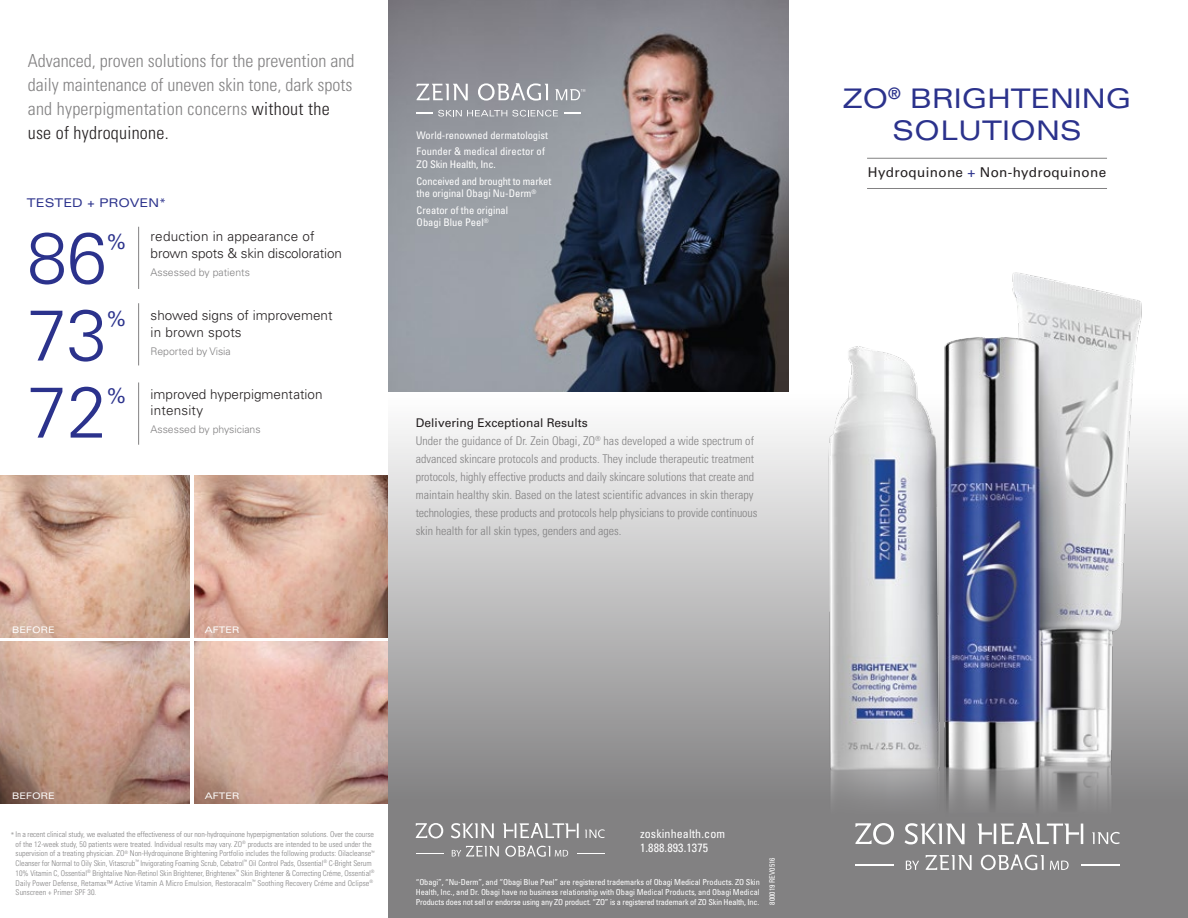
<style>
.page{position:relative;width:1188px;height:918px;background:#fff}
.page>*{position:absolute;margin:0;border:0;box-sizing:border-box;transform-origin:0 0}
.t1{font:300 72px "Univers";color:#2b328c}
.t2{font:expanded 27px/32.4px "Univers";letter-spacing:-.01em;color:#2b328c;text-align:center}
.t3{font:21px "Univers";color:#2b328c}
.t4{font:300 condensed 18px/24px "Univers";color:#828182}
.t5{font:300 13.5px/16.5px "Univers";color:#231f20}
.t6{font:13.5px "Univers";letter-spacing:.025em;color:#231f20}
.t7{font:300 condensed 12px/18px "Univers";color:#828182}
.t8{font:condensed 12px/14.4px "Univers";letter-spacing:.01em;color:#fff}
.t9{font:expanded 12px "Univers";color:#2b328c}
.t10{font:condensed 10.5px/16.5px "Univers";color:#fff}
.t11{font:300 10.5px "Univers";color:#828182}
.t12{font:expanded 9px "Univers";color:#fff}
.t13{font:condensed 8.25px/9.9px "Univers";letter-spacing:-.02em;color:#fff;text-align:justify}
.t14{font:300 condensed 7.8px/9.8px "Univers";letter-spacing:-.005em;color:#828182}
.t15{font:condensed 7.5px "Univers";color:#fff}
.s1{color:#231f20}
.s2{font-weight:400;font-stretch:normal;color:#231f20}
.s3{color:#2b328c}
</style>
<div class="page">
<img style="left:0;top:475px;width:190px;height:162px">
<img style="left:195px;top:475px;width:194px;height:162px">
<img style="left:0;top:642px;width:190px;height:162px">
<img style="left:194px;top:642px;width:195px;height:162px">
<svg style="left:389px;top:391px;width:799px;height:527px;background:#afafaf"></svg>
<hr style="left:867px;top:158px;width:240px;height:1px;background:#828182">
<hr style="left:867px;top:188px;width:240px;height:1px;background:#828182">
<img style="left:807px;top:272px;width:352px;height:595px">
<svg style="left:452px;top:846px;width:47px;height:11px"></svg>
<svg style="left:505px;top:846px;width:63px;height:11px"></svg>
<svg style="left:451px;top:823px;width:43px;height:15px"></svg>
<svg style="left:503px;top:823px;width:76px;height:15px"></svg>
<svg style="left:416px;top:823px;width:27px;height:15px"></svg>
<svg style="left:585px;top:829px;width:20px;height:9px"></svg>
<svg style="left:416px;top:853px;width:27px;height:1px"></svg>
<svg style="left:577px;top:853px;width:28px;height:1px"></svg>
<img style="left:389px;top:0;width:399px;height:391px">
<svg style="left:417px;top:84px;width:51px;height:16px"></svg>
<svg style="left:478px;top:83px;width:70px;height:18px"></svg>
<svg style="left:555px;top:89px;width:30px;height:11px"></svg>
<svg style="left:564px;top:113px;width:16px;height:1px"></svg>
<svg style="left:417px;top:110px;width:141px;height:7px"></svg>
<hr style="left:138px;top:227px;width:1px;height:62px;background:#828182">
<hr style="left:138px;top:303px;width:1px;height:62px;background:#828182">
<hr style="left:138px;top:382px;width:1px;height:63px;background:#828182">
<svg style="left:926px;top:855px;width:46px;height:15px"></svg>
<svg style="left:981px;top:855px;width:63px;height:15px"></svg>
<svg style="left:906px;top:861px;width:13px;height:9px"></svg>
<svg style="left:1050px;top:861px;width:19px;height:9px"></svg>
<svg style="left:905px;top:823px;width:60px;height:21px"></svg>
<svg style="left:977px;top:823px;width:106px;height:21px"></svg>
<svg style="left:855px;top:823px;width:39px;height:22px"></svg>
<svg style="left:1092px;top:832px;width:28px;height:12px"></svg>
<hr style="left:855px;top:865px;width:39px;height:1px;background:#fff">
<hr style="left:1081px;top:865px;width:39px;height:1px;background:#fff">
<h3 class="t4" style="left:28px;top:48px;width:328px">Advanced, proven solutions for the prevention and daily maintenance of uneven skin tone, dark spots and hyperpigmentation concerns <span class="s1">without the use of hydroquinone.</span></h3>
<h3 class="t9" style="left:27px;top:196px;width:141px">TESTED + PROVEN*</h3>
<h1 class="t1" style="left:27px;top:215px;width:82px">86</h1>
<h3 class="t3" style="left:107px;top:229px;width:20px">%</h3>
<h3 class="t5" style="left:151px;top:228px;width:193px">reduction in appearance of brown spots &amp; skin discoloration</h3>
<h3 class="t11" style="left:151px;top:266px;width:101px">Assessed by patients</h3>
<h1 class="t1" style="left:27px;top:292px;width:82px">73</h1>
<h3 class="t3" style="left:107px;top:306px;width:20px">%</h3>
<h3 class="t5" style="left:151px;top:307px;width:183px">showed signs of improvement in brown spots</h3>
<h3 class="t11" style="left:151px;top:345px;width:82px">Reported by Visia</h3>
<h1 class="t1" style="left:27px;top:369px;width:82px">72</h1>
<h3 class="t3" style="left:107px;top:383px;width:20px">%</h3>
<h3 class="t5" style="left:151px;top:386px;width:174px">improved hyperpigmentation intensity</h3>
<h3 class="t11" style="left:151px;top:423px;width:112px">Assessed by physicians</h3>
<p class="t12" style="left:12px;top:624px;width:44px">BEFORE</p>
<p class="t12" style="left:205px;top:624px;width:36px">AFTER</p>
<h3 class="t10" style="left:417px;top:127px;width:133px">World-renowned dermatologist<br>Founder &amp; medical director of</h3>
<h3 class="t10" style="left:417px;top:156px;width:136px">ZO Skin Health, Inc.<br>Conceived and brought to market</h3>
<h3 class="t10" style="left:417px;top:185px;width:121px">the original Obagi Nu-Derm<sup>®<br></sup>Creator of the original</h3>
<h3 class="t10" style="left:417px;top:214px;width:73px">Obagi Blue Peel<sup>®</sup></h3>
<p class="t7" style="left:416px;top:414px;width:343px"><span class="s2">Delivering Exceptional Results<br></span>Under the guidance of Dr. Zein Obagi, ZO<sup>®</sup> has developed a wide spectrum of advanced skincare protocols and products. They include therapeutic treatment protocols, highly effective products and daily skincare solutions that create and maintain healthy skin. Based on the latest scientific advances in skin therapy technologies, these products and protocols help physicians to provide continuous skin health for all skin types, genders and ages.</p>
<p class="t12" style="left:12px;top:790px;width:44px">BEFORE</p>
<p class="t12" style="left:205px;top:790px;width:36px">AFTER</p>
<p class="t14" style="left:16px;top:829px;width:360px">In a recent clinical study, we evaluated the effectiveness of our non-hydroquinone hyperpigmentation solutions. Over the course of the 12-week study, 50 patients were treated. Individual results may vary. ZO<sup>®</sup> products are intended to be used under the supervision of a treating physician. ZO<sup>®</sup> Non-Hydroquinone Brightening Portfolio includes the following products: Oilacleanse<sup>™ </sup>Cleanser for Normal to Oily Skin, Vitascrub<sup>™</sup> Invigorating Foaming Scrub, Cebatrol<sup>™</sup> Oil Control Pads, Ossential<sup>®</sup> C-Bright Serum 10% Vitamin C, Ossential<sup>®</sup> Brightalive Non-Retinol Skin Brightener, Brightenex<sup>™</sup> Skin Brightener &amp; Correcting Créme, Ossential<sup>® </sup>Daily Power Defense, Retamax™ Active Vitamin A Micro Emulsion, Restoracalm<sup>™</sup> Soothing Recovery Créme and Oclipse<sup>® </sup>Sunscreen + Primer SPF 30.</p>
<p class="t14" style="left:11px;top:830px;width:5px">*</p>
<h3 class="t8" style="left:640px;top:826px;width:87px">zoskinhealth.com<br>1.888.893.1375</h3>
<p class="t13" style="left:416px;top:877px;width:346px">“Obagi”, “Nu-Derm”, and “Obagi Blue Peel” are registered trademarks of Obagi Medical Products. ZO Skin Health, Inc., and Dr. Obagi have no business relationship with Obagi Medical Products, and Obagi Medical Products does not sell or endorse using any ZO product. “ZO” is a registered trademark of ZO Skin Health, Inc.</p>
<p class="t15" style="left:767px;top:904px;width:49px;rotate:-90deg">800019 REV0516</p>
<h2 class="t2" style="left:843px;top:81px;width:290px">ZO<sup>®</sup> BRIGHTENING<br>SOLUTIONS</h2>
<h3 class="t6" style="left:868px;top:164px;width:240px">Hydroquinone <span class="s3">+</span> Non-hydroquinone</h3>
</div>
